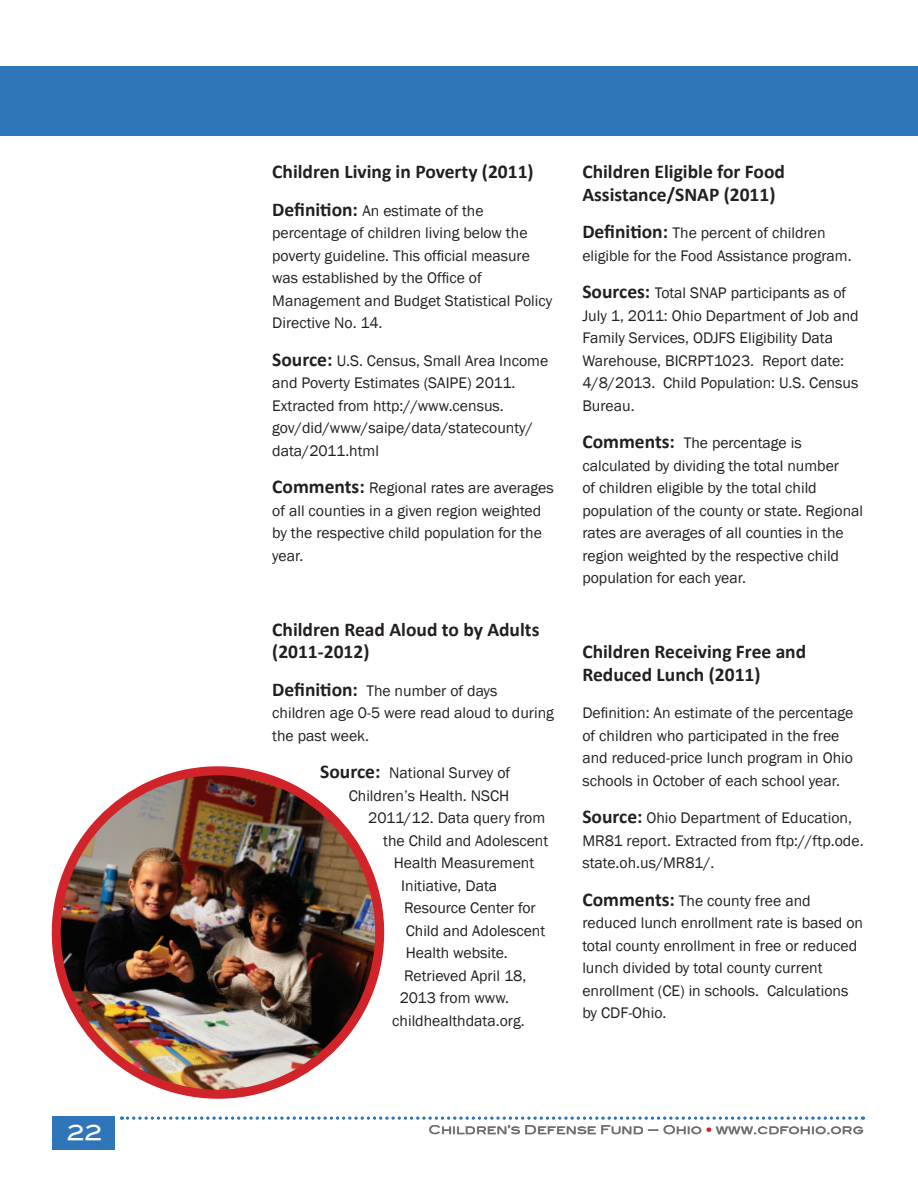
<style>
.page{position:relative;width:918px;height:1188px;background:#fff}
.page>*{position:absolute;margin:0;border:0;box-sizing:border-box;transform-origin:0 0}
.t1{font:21px "Blair Md ITCTT Medium";color:#fff}
.kidscountbody{font:700 19.5px/22.5px "Calibri";color:#231f20}
.kidscountbody-2{font:15.75px/22.5px "Franklin Gothic";color:#231f20}
.t2{font:12px "Blair Md ITCTT Medium";color:#6c6d70}
.s1{font-family:"Calibri";font-weight:700;font-size:19.5px}
.s2{color:#d1232a}
</style>
<div class="page">
<div style="left:52px;top:1117px;width:64px;height:33px;background:#2e76b9"></div>
<svg style="left:122px;top:1117px;width:741px;height:3px"></svg>
<div style="left:0;top:66px;width:918px;height:69px;background:#2e76b9"></div>
<img style="left:51px;top:766px;width:334px;height:333px">
<p class="t1" style="left:67px;top:1115px;width:37px">22</p>
<p class="kidscountbody" style="left:272px;top:161px;width:263px">Children Living in Poverty (2011)</p>
<p class="kidscountbody-2" style="left:272px;top:200px;width:282px"><span class="s1">Definition:</span> An estimate of the percentage of children living below the poverty guideline. This official measure was established by the Office of Management and Budget Statistical Policy Directive No. 14.</p>
<p class="kidscountbody-2" style="left:272px;top:350px;width:278px"><span class="s1">Source:</span> U.S. Census, Small Area Income and Poverty Estimates (SAIPE) 2011.<br>Extracted from http://www.census. gov/did/www/saipe/data/statecounty/ data/2011.html</p>
<p class="kidscountbody-2" style="left:272px;top:477px;width:283px"><span class="s1">Comments:</span> Regional rates are averages of all counties in a given region weighted by the respective child population for the year.</p>
<p class="kidscountbody" style="left:272px;top:618px;width:269px">Children Read Aloud to by Adults (2011-2012)</p>
<p class="kidscountbody-2" style="left:272px;top:680px;width:283px"><span class="s1">Definition:</span> The number of days children age 0-5 were read aloud to during the past week.</p>
<p class="kidscountbody-2" style="left:320px;top:762px;width:192px"><span class="s1">Source:</span> National Survey of</p>
<p class="kidscountbody-2" style="left:349px;top:785px;width:162px">Children’s Health. NSCH</p>
<p class="kidscountbody-2" style="left:368px;top:807px;width:178px">2011/12. Data query from</p>
<p class="kidscountbody-2" style="left:383px;top:830px;width:167px">the Child and Adolescent</p>
<p class="kidscountbody-2" style="left:394px;top:852px;width:142px">Health Measurement</p>
<p class="kidscountbody-2" style="left:401px;top:875px;width:97px">Initiative, Data</p>
<p class="kidscountbody-2" style="left:404px;top:897px;width:133px">Resource Center for</p>
<p class="kidscountbody-2" style="left:406px;top:920px;width:141px">Child and Adolescent</p>
<p class="kidscountbody-2" style="left:406px;top:942px;width:104px">Health website.</p>
<p class="kidscountbody-2" style="left:404px;top:965px;width:124px">Retrieved April 18,</p>
<p class="kidscountbody-2" style="left:400px;top:987px;width:111px">2013 from www.</p>
<p class="kidscountbody-2" style="left:392px;top:1010px;width:134px">childhealthdata.org.</p>
<p class="kidscountbody" style="left:582px;top:161px;width:204px">Children Eligible for Food<br>Assistance/SNAP (2011)</p>
<p class="kidscountbody-2" style="left:582px;top:222px;width:271px"><span class="s1">Definition:</span> The percent of children eligible for the Food Assistance program.</p>
<p class="kidscountbody-2" style="left:582px;top:282px;width:278px"><span class="s1">Sources:</span> Total SNAP participants as of July 1, 2011: Ohio Department of Job and Family Services, ODJFS Eligibility Data Warehouse, BICRPT1023. Report date:<br>4/8/2013. Child Population: U.S. Census Bureau.</p>
<p class="kidscountbody-2" style="left:582px;top:432px;width:282px"><span class="s1">Comments:</span> The percentage is calculated by dividing the total number<br>of children eligible by the total child population of the county or state. Regional rates are averages of all counties in the region weighted by the respective child population for each year.</p>
<p class="kidscountbody" style="left:582px;top:641px;width:225px">Children Receiving Free and<br>Reduced Lunch (2011)</p>
<p class="kidscountbody-2" style="left:582px;top:702px;width:273px">Definition: An estimate of the percentage of children who participated in the free and reduced-price lunch program in Ohio schools in October of each school year.</p>
<p class="kidscountbody-2" style="left:582px;top:807px;width:283px"><span class="s1">Source:</span> Ohio Department of Education,<br>MR81 report. Extracted from ftp://ftp.ode. state.oh.us/MR81/.</p>
<p class="kidscountbody-2" style="left:582px;top:890px;width:282px"><span class="s1">Comments:</span> The county free and reduced lunch enrollment rate is based on total county enrollment in free or reduced lunch divided by total county current enrollment (CE) in schools. Calculations by CDF-Ohio.</p>
<p class="t2" style="left:429px;top:1120px;width:437px">Children’s Defense Fund — Ohio <span class="s2">•</span> www.cdfohio.org</p>
</div>
